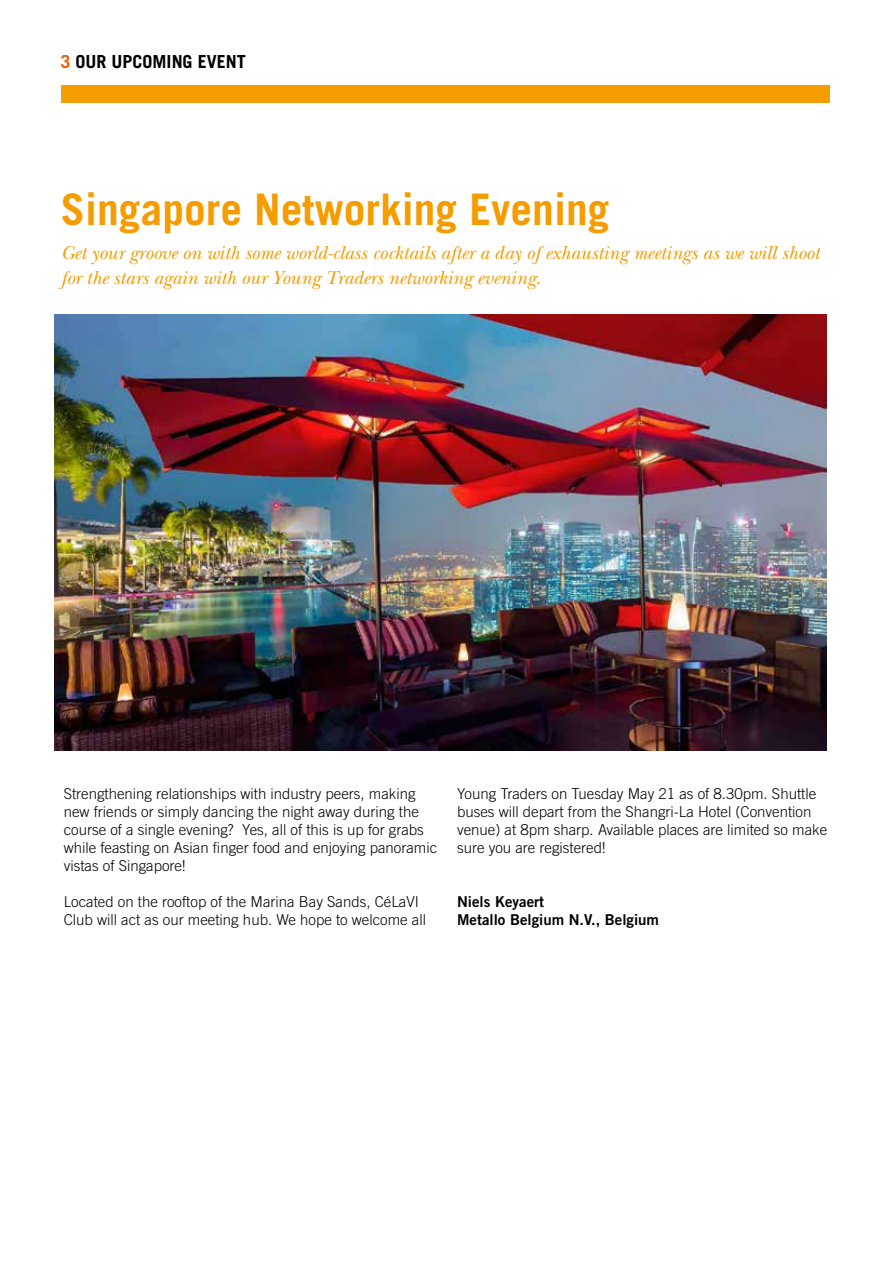
<style>
.page{position:relative;width:893px;height:1263px;background:#fff}
.page>*{position:absolute;margin:0;border:0;box-sizing:border-box;transform-origin:0 0}
.t1{font:700 43.5px "Trade Gothic";color:#f59c00}
.t2{font:italic 19.5px/25.5px "New Baskerville";color:#f59c00}
.t3{font:700 18px "Trade Gothic";color:#000}
.t4{font:300 15px/18px "Trade Gothic";color:#000}
.t5{font:15px/18px "Trade Gothic Bold Two";color:#000}
.s1{color:#e4650e}
</style>
<div class="page">
<div style="left:61px;top:85px;width:768px;height:17px;background:#f59c00"></div>
<img style="left:54px;top:315px;width:772px;height:435px">
<p class="t3" style="left:61px;top:50px;width:187px"><span class="s1">3</span> OUR UPCOMING EVENT</p>
<h1 class="t1" style="left:61px;top:183px;width:550px">Singapore Networking Evening</h1>
<h2 class="t2" style="left:61px;top:240px;width:760px">Get your groove on with some world-class cocktails after a day of exhausting meetings as we will shoot for the stars again with our Young Traders networking evening.</h2>
<p class="t4" style="left:64px;top:784px;width:375px">Strengthening relationships with industry peers, making new friends or simply dancing the night away during the course of a single evening? Yes, all of this is up for grabs while feasting on Asian finger food and enjoying panoramic vistas of Singapore!</p>
<p class="t4" style="left:64px;top:892px;width:364px">Located on the rooftop of the Marina Bay Sands, CéLaVI<br>Club will act as our meeting hub. We hope to welcome all</p>
<p class="t4" style="left:457px;top:784px;width:372px">Young Traders on Tuesday May 21 as of 8.30pm. Shuttle buses will depart from the Shangri-La Hotel (Convention venue) at 8pm sharp. Available places are limited so make sure you are registered!</p>
<p class="t5" style="left:457px;top:892px;width:203px">Niels Keyaert<br>Metallo Belgium N.V., Belgium</p>
</div>
